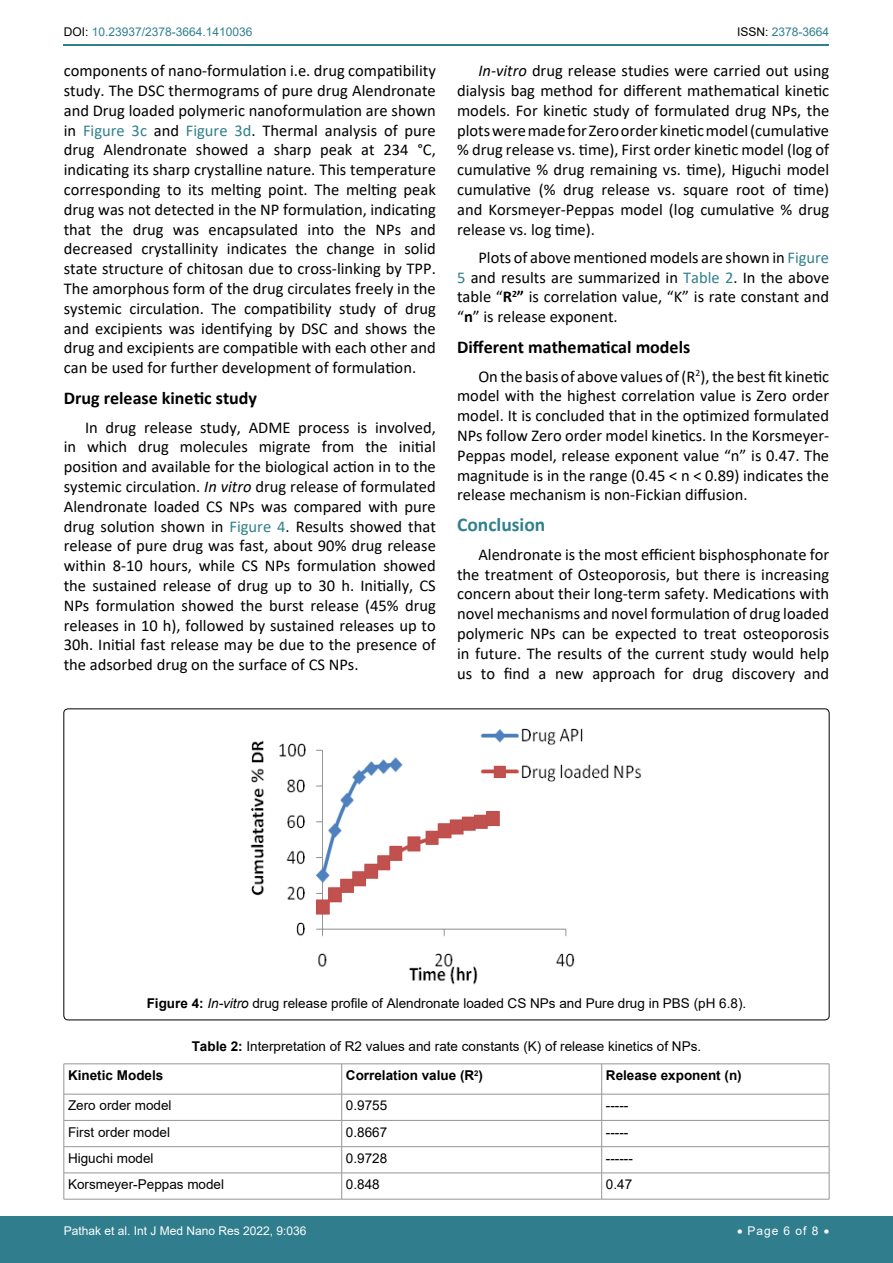
<style>
.page{position:relative;width:893px;height:1263px;background:#fff}
.page>*{position:absolute;margin:0;border:0;box-sizing:border-box;transform-origin:0 0}
.t1{font:700 19.5px "Calibri";color:#30808d}
.t2{font:700 18px "Calibri";color:#000}
.t3{font:16.5px/19.8px "Calibri";color:#000;text-align:justify}
.t4{font:13.5px "Arial";color:#000}
.t5{font:700 13.5px "Arial";color:#000}
.t6{font:12px "Arial";color:#fff}
.t7{font:12px "Arial";color:#30808d}
.s1{color:#000}
.s2{color:#30808d}
.s3{font-style:italic}
.s4{font-weight:700}
</style>
<div class="page">
<hr style="left:64px;top:45px;width:765px;height:1px;background:#30808d">
<div style="left:0;top:1217px;width:893px;height:46px;background:#307d8d"></div>
<img style="left:250px;top:728px;width:392px;height:257px">
<hr style="left:64px;top:1063px;width:278px;height:1px;background:#939598">
<hr style="left:64px;top:1064px;width:1px;height:30px;background:#939598">
<hr style="left:342px;top:1063px;width:260px;height:1px;background:#939598">
<hr style="left:341px;top:1064px;width:1px;height:30px;background:#939598">
<hr style="left:602px;top:1063px;width:227px;height:1px;background:#939598">
<hr style="left:601px;top:1064px;width:1px;height:30px;background:#939598">
<hr style="left:829px;top:1064px;width:1px;height:30px;background:#939598">
<hr style="left:64px;top:1094px;width:278px;height:1px;background:#939598">
<hr style="left:342px;top:1094px;width:260px;height:1px;background:#939598">
<hr style="left:602px;top:1094px;width:227px;height:1px;background:#939598">
<hr style="left:64px;top:1120px;width:278px;height:1px;background:#939598">
<hr style="left:342px;top:1120px;width:260px;height:1px;background:#939598">
<hr style="left:602px;top:1120px;width:227px;height:1px;background:#939598">
<hr style="left:64px;top:1146px;width:278px;height:1px;background:#939598">
<hr style="left:342px;top:1146px;width:260px;height:1px;background:#939598">
<hr style="left:602px;top:1146px;width:227px;height:1px;background:#939598">
<hr style="left:64px;top:1173px;width:278px;height:1px;background:#939598">
<svg style="left:64px;top:1094px;width:1px;height:105px"></svg>
<hr style="left:342px;top:1173px;width:260px;height:1px;background:#939598">
<svg style="left:341px;top:1094px;width:1px;height:105px"></svg>
<hr style="left:602px;top:1173px;width:227px;height:1px;background:#939598">
<svg style="left:601px;top:1094px;width:1px;height:105px"></svg>
<svg style="left:829px;top:1094px;width:1px;height:105px"></svg>
<hr style="left:64px;top:1199px;width:278px;height:1px;background:#939598">
<hr style="left:342px;top:1199px;width:260px;height:1px;background:#939598">
<hr style="left:602px;top:1199px;width:227px;height:1px;background:#939598">
<p class="t7" style="left:64px;top:24px;width:190px"><span class="s1">DOI:</span> 10.23937/2378-3664.1410036</p>
<p class="t7" style="left:737px;top:24px;width:94px"><span class="s1">ISSN:</span> 2378-3664</p>
<p class="t3" style="left:64px;top:60px;width:374px">components of nano-formulation i.e. drug compatibility study. The DSC thermograms of pure drug Alendronate and Drug loaded polymeric nanoformulation are shown in <span class="s2">Figure 3c</span> and <span class="s2">Figure 3d</span>. Thermal analysis of pure drug Alendronate showed a sharp peak at 234 °C, indicating its sharp crystalline nature. This temperature corresponding to its melting point. The melting peak drug was not detected in the NP formulation, indicating that the drug was encapsulated into the NPs and decreased crystallinity indicates the change in solid state structure of chitosan due to cross-linking by TPP.<br>The amorphous form of the drug circulates freely in the systemic circulation. The compatibility study of drug and excipients was identifying by DSC and shows the drug and excipients are compatible with each other and can be used for further development of formulation.</p>
<p class="t2" style="left:64px;top:385px;width:195px">Drug release kinetic study</p>
<p class="t3" style="left:64px;top:417px;width:374px;text-indent:21px">In drug release study, ADME process is involved, in which drug molecules migrate from the initial position and available for the biological action in to the systemic circulation. <span class="s3">In vitro</span> drug release of formulated Alendronate loaded CS NPs was compared with pure drug solution shown in <span class="s2">Figure 4</span>. Results showed that release of pure drug was fast, about 90% drug release within 8-10 hours, while CS NPs formulation showed the sustained release of drug up to 30 h. Initially, CS NPs formulation showed the burst release (45% drug releases in 10 h), followed by sustained releases up to 30h. Initial fast release may be due to the presence of the adsorbed drug on the surface of CS NPs.</p>
<p class="t3" style="left:457px;top:60px;width:374px;text-indent:21px"><span class="s3">In-vitro</span> drug release studies were carried out using dialysis bag method for different mathematical kinetic models. For kinetic study of formulated drug NPs, the plots were made for Zero order kinetic model (cumulative % drug release vs. time), First order kinetic model (log of cumulative % drug remaining vs. time), Higuchi model cumulative (% drug release vs. square root of time) and Korsmeyer-Peppas model (log cumulative % drug release vs. log time).</p>
<p class="t3" style="left:457px;top:247px;width:374px;text-indent:21px">Plots of above mentioned models are shown in <span class="s2">Figure 5</span> and results are summarized in <span class="s2">Table 2</span>. In the above table “<span class="s4">R</span><sup>2</sup><span class="s4">”</span> is correlation value, “K” is rate constant and “<span class="s4">n</span>” is release exponent.</p>
<p class="t2" style="left:457px;top:335px;width:235px">Different mathematical models</p>
<p class="t3" style="left:457px;top:366px;width:374px;text-indent:21px">On the basis of above values of (R<sup>2</sup>), the best fit kinetic model with the highest correlation value is Zero order model. It is concluded that in the optimized formulated NPs follow Zero order model kinetics. In the Korsmeyer-Peppas model, release exponent value “n” is 0.47. The magnitude is in the range (0.45 &lt; n &lt; 0.89) indicates the release mechanism is non-Fickian diffusion.</p>
<p class="t1" style="left:457px;top:511px;width:90px">Conclusion</p>
<p class="t3" style="left:457px;top:544px;width:374px;text-indent:21px">Alendronate is the most efficient bisphosphonate for the treatment of Osteoporosis, but there is increasing concern about their long-term safety. Medications with novel mechanisms and novel formulation of drug loaded polymeric NPs can be expected to treat osteoporosis in future. The results of the current study would help us to find a new approach for drug discovery and</p>
<p class="t4" style="left:147px;top:994px;width:601px"><span class="s4">Figure 4:</span> <span class="s3">In-vitro</span> drug release profile of Alendronate loaded CS NPs and Pure drug in PBS (pH 6.8).</p>
<p class="t4" style="left:192px;top:1037px;width:511px"><span class="s4">Table 2:</span> Interpretation of R2 values and rate constants (K) of release kinetics of NPs.</p>
<p class="t5" style="left:68px;top:1066px;width:97px">Kinetic Models</p>
<p class="t5" style="left:346px;top:1066px;width:139px">Correlation value (R<sup>2</sup>)</p>
<p class="t5" style="left:606px;top:1066px;width:137px">Release exponent (n)</p>
<p class="t4" style="left:68px;top:1096px;width:105px">Zero order model</p>
<p class="t4" style="left:346px;top:1096px;width:43px">0.9755</p>
<p class="t4" style="left:606px;top:1096px;width:24px">-----</p>
<p class="t4" style="left:68px;top:1122px;width:104px">First order model</p>
<p class="t4" style="left:346px;top:1122px;width:43px">0.8667</p>
<p class="t4" style="left:606px;top:1122px;width:24px">-----</p>
<p class="t4" style="left:68px;top:1149px;width:87px">Higuchi model</p>
<p class="t4" style="left:346px;top:1149px;width:43px">0.9728</p>
<p class="t4" style="left:606px;top:1149px;width:28px">------</p>
<p class="t4" style="left:68px;top:1175px;width:158px">Korsmeyer-Peppas model</p>
<p class="t4" style="left:346px;top:1175px;width:35px">0.848</p>
<p class="t4" style="left:606px;top:1175px;width:28px">0.47</p>
<p class="t6" style="left:64px;top:1223px;width:244px">Pathak et al. Int J Med Nano Res 2022, 9:036</p>
<p class="t6" style="left:737px;top:1223px;width:94px">• Page 6 of 8 •</p>
</div>
